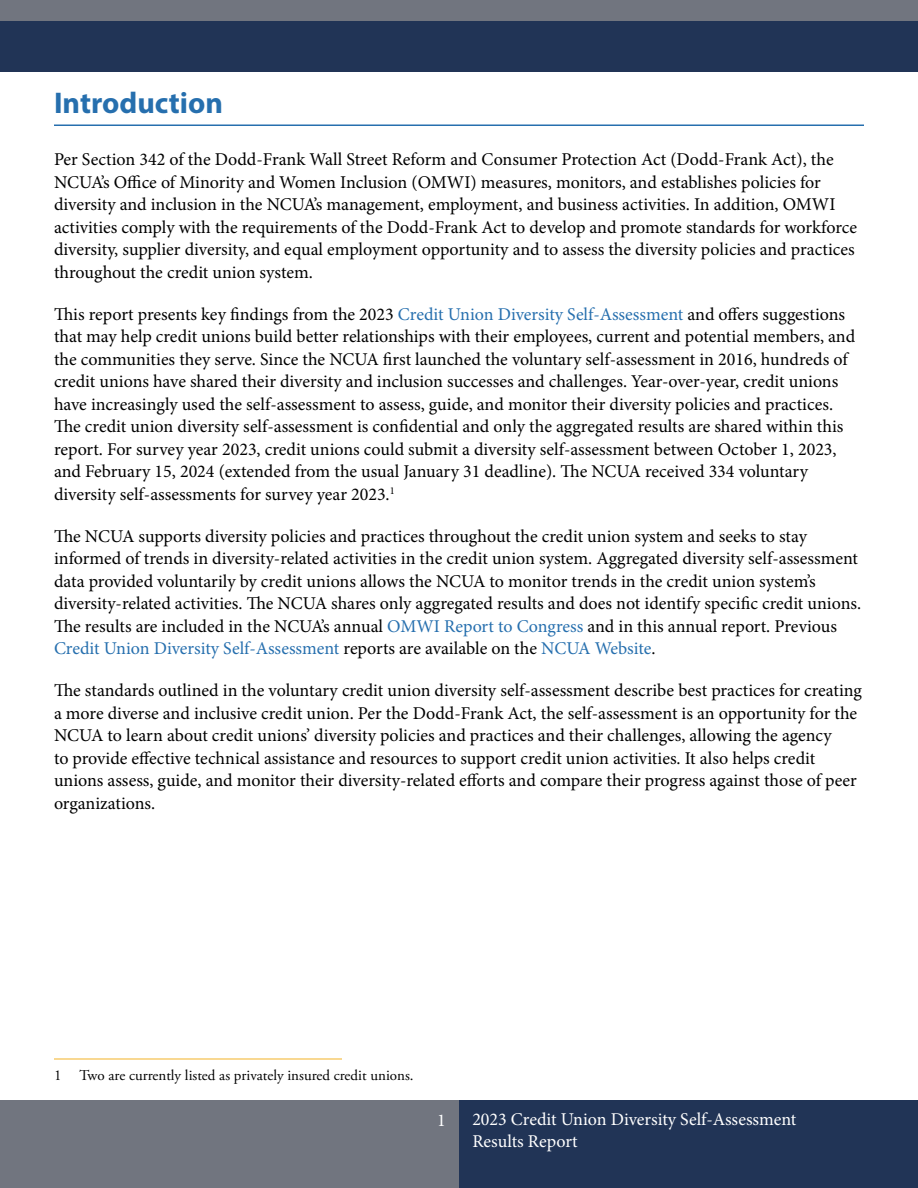
<style>
.page{position:relative;width:918px;height:1188px;background:#fff}
.page>*{position:absolute;margin:0;border:0;box-sizing:border-box;transform-origin:0 0}
.t1{font:700 30px "Myriad Pro";color:#266fae}
.body_text{font:18px/22.5px "Minion Pro";color:#000}
.t2{font:18px/21.6px "Minion Pro";color:#fff}
.footnote{font:15px "Adobe Garamond Pro";color:#000}
.s1{color:#266fae}
</style>
<div class="page">
<div style="left:0;top:0;width:918px;height:22px;background:#71757f"></div>
<div style="left:0;top:22px;width:918px;height:50px;background:#213456"></div>
<div style="left:0;top:1100px;width:459px;height:88px;background:#71757f"></div>
<div style="left:459px;top:1100px;width:459px;height:88px;background:#213456"></div>
<hr style="left:54px;top:124px;width:810px;height:2px;background:#266fae">
<hr style="left:54px;top:1058px;width:288px;height:2px;background:#f7cc6e">
<h1 class="t1" style="left:54px;top:83px;width:171px">Introduction</h1>
<p class="body_text" style="left:54px;top:148px;width:805px">Per Section 342 of the Dodd-Frank Wall Street Reform and Consumer Protection Act (Dodd-Frank Act), the NCUA’s Office of Minority and Women Inclusion (OMWI) measures, monitors, and establishes policies for diversity and inclusion in the NCUA’s management, employment, and business activities. In addition, OMWI activities comply with the requirements of the Dodd-Frank Act to develop and promote standards for workforce diversity, supplier diversity, and equal employment opportunity and to assess the diversity policies and practices throughout the credit union system.</p>
<p class="body_text" style="left:54px;top:303px;width:803px">This report presents key findings from the 2023 <span class="s1">Credit Union Diversity Self-Assessment</span> and offers suggestions that may help credit unions build better relationships with their employees, current and potential members, and the communities they serve. Since the NCUA first launched the voluntary self-assessment in 2016, hundreds of credit unions have shared their diversity and inclusion successes and challenges. Year-over-year, credit unions have increasingly used the self-assessment to assess, guide, and monitor their diversity policies and practices.<br>The credit union diversity self-assessment is confidential and only the aggregated results are shared within this report. For survey year 2023, credit unions could submit a diversity self-assessment between October 1, 2023, and February 15, 2024 (extended from the usual January 31 deadline). The NCUA received 334 voluntary diversity self-assessments for survey year 2023.<sup>1</sup></p>
<p class="body_text" style="left:54px;top:525px;width:809px">The NCUA supports diversity policies and practices throughout the credit union system and seeks to stay informed of trends in diversity-related activities in the credit union system. Aggregated diversity self-assessment data provided voluntarily by credit unions allows the NCUA to monitor trends in the credit union system’s diversity-related activities. The NCUA shares only aggregated results and does not identify specific credit unions.<br>The results are included in the NCUA’s annual <span class="s1">OMWI Report to Congress</span> and in this annual report. Previous <span class="s1">Credit Union Diversity Self-Assessment</span> reports are available on the <span class="s1">NCUA Website</span>.</p>
<p class="body_text" style="left:54px;top:679px;width:810px">The standards outlined in the voluntary credit union diversity self-assessment describe best practices for creating a more diverse and inclusive credit union. Per the Dodd-Frank Act, the self-assessment is an opportunity for the NCUA to learn about credit unions’ diversity policies and practices and their challenges, allowing the agency<br>to provide effective technical assistance and resources to support credit union activities. It also helps credit unions assess, guide, and monitor their diversity-related efforts and compare their progress against those of peer organizations.</p>
<p class="footnote" style="left:54px;top:1066px;width:361px">1 Two are currently listed as privately insured credit unions.</p>
<p class="t2" style="left:437px;top:1109px;width:10px">1</p>
<p class="t2" style="left:472px;top:1109px;width:326px">2023 Credit Union Diversity Self-Assessment<br>Results Report</p>
</div>
